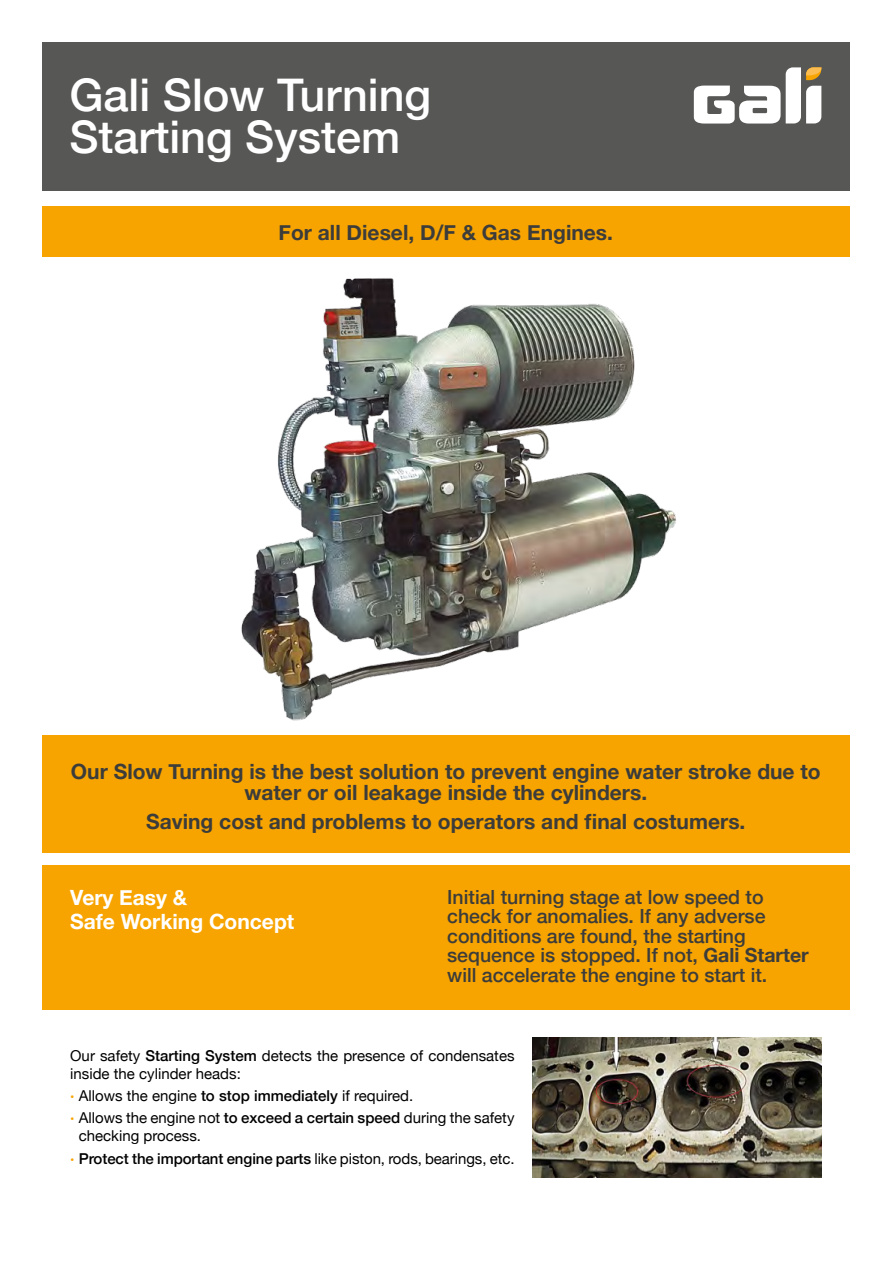
<style>
.page{position:relative;width:893px;height:1263px;background:#fff}
.page>*{position:absolute;margin:0;border:0;box-sizing:border-box;transform-origin:0 0}
.t1{font:500 45px/42px "Helvetica Neue";color:#fff}
.t2{font:700 21px/21px "Helvetica Neue";color:#3c3c3b;text-align:center}
.t3{font:700 21px/24px "Helvetica Neue";color:#fff}
.t4{font:500 19.5px/19.5px "Helvetica Neue";color:#3c3c3b}
.t5{font:15px/18px "Helvetica Neue";color:#000}
.t6{font:500 15px "Helvetica Neue";letter-spacing:-.005em;color:#000}
.s1{font-weight:700}
.s2{font-weight:500}
.s3{font-size:12px;color:#f7a400}
.s4{font-weight:400;font-size:12px;color:#f7a400}
.s5{font-weight:400}
</style>
<div class="page">
<div style="left:43px;top:43px;width:807px;height:148px;background:#575756"></div>
<svg style="left:694px;top:67px;width:127px;height:57px"></svg>
<img style="left:241px;top:278px;width:435px;height:443px">
<div style="left:43px;top:207px;width:807px;height:50px;background:#f7a400"></div>
<div style="left:43px;top:736px;width:807px;height:117px;background:#f7a400"></div>
<div style="left:43px;top:865px;width:807px;height:145px;background:#f7a400"></div>
<img style="left:533px;top:1037px;width:288px;height:141px">
<h1 class="t1" style="left:69px;top:71px;width:363px">Gali Slow Turning<br>Starting System</h1>
<h2 class="t2" style="left:279px;top:222px;width:336px">For all Diesel, D/F &amp; Gas Engines.</h2>
<h2 class="t2" style="left:71px;top:761px;width:751px">Our Slow Turning is the best solution to prevent engine water stroke due to water or oil leakage inside the cylinders.</h2>
<h2 class="t2" style="left:146px;top:812px;width:601px">Saving cost and problems to operators and final costumers.</h2>
<h2 class="t3" style="left:70px;top:886px;width:225px">Very Easy &amp;<br>Safe Working Concept</h2>
<h3 class="t4" style="left:447px;top:885px;width:363px">Initial turning stage at low speed to check for anomalies. If any adverse conditions are found, the starting sequence is stopped. If not, <span class="s1">Gali Starter </span>will accelerate the engine to start it.</h3>
<p class="t5" style="left:70px;top:1047px;width:446px">Our safety <span class="s2">Starting System</span> detects the presence of condensates inside the cylinder heads:</p>
<p class="t5" style="left:70px;top:1087px;width:345px"><span class="s3">•</span> Allows the engine <span class="s2">to stop immediately</span> if required.</p>
<p class="t5" style="left:79px;top:1110px;width:437px;text-indent:-9px"><span class="s3">•</span> Allows the engine not <span class="s2">to exceed a certain speed</span> during the safety checking process.</p>
<p class="t6" style="left:70px;top:1146px;width:446px"><span class="s4">•</span> Protect the important engine parts <span class="s5">like piston, rods, bearings, etc.</span></p>
</div>
